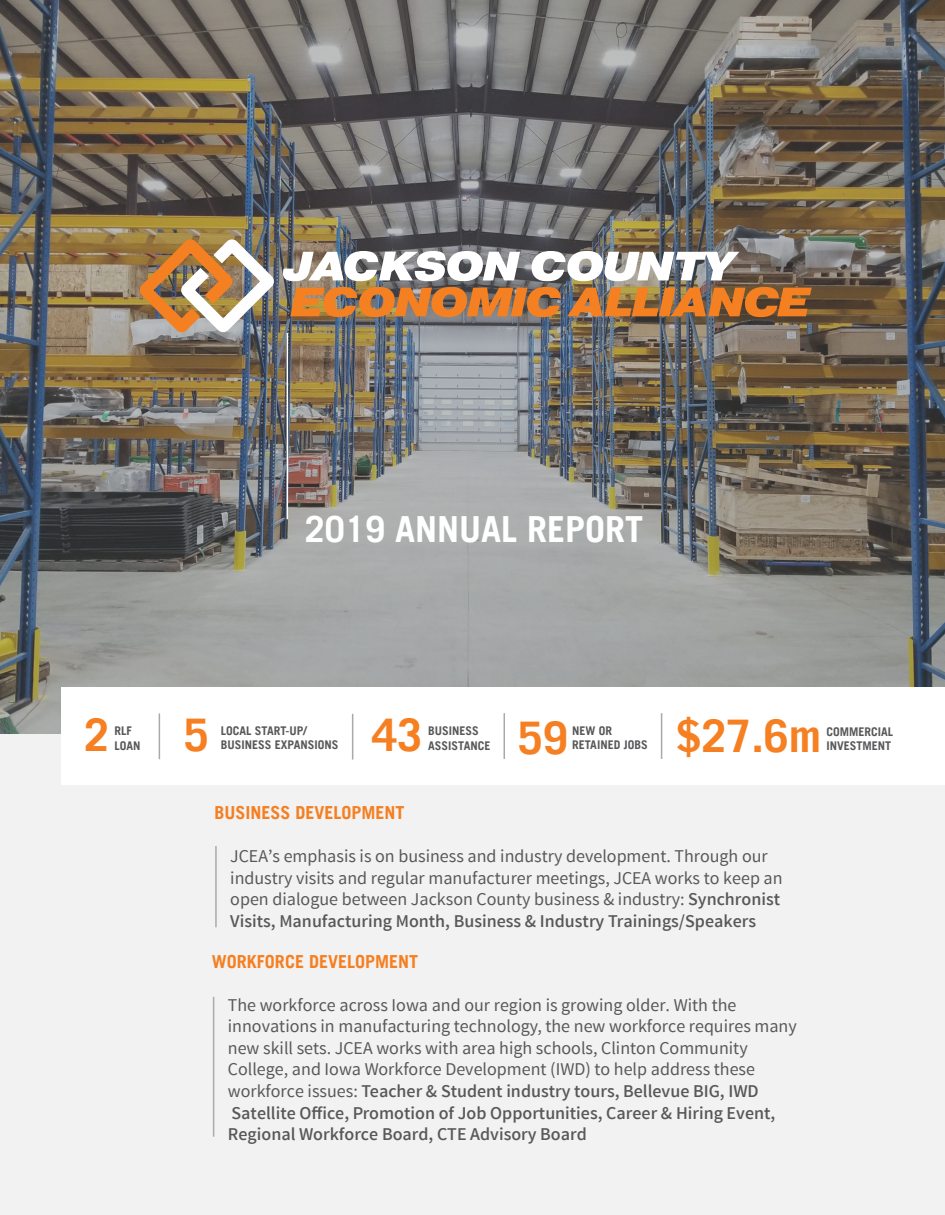
<style>
.page{position:relative;width:945px;height:1215px;background:#fff}
.page>*{position:absolute;margin:0;border:0;box-sizing:border-box;transform-origin:0 0}
.t1{font:700 45px "Trade Gothic LT";color:#f57f21}
.t2{font:700 36px "Trade Gothic LT";color:#fff}
.t3{font:18px/21.6px "Varta";color:#57585a}
.t4{font:700 18px/21.6px "Varta";color:#57585a}
.t5{font:700 18px "Trade Gothic LT";color:#f57f21}
.t6{font:700 12px "Trade Gothic LT";color:#57585a}
.s1{font-weight:700}
.s2{font-weight:400}
</style>
<div class="page">
<img style="left:0;top:0;width:945px;height:734px">
<div style="left:0;top:734px;width:945px;height:481px;background:#f2f2f2"></div>
<div style="left:62px;top:687px;width:883px;height:98px;background:#fff"></div>
<svg style="left:283px;top:251px;width:237px;height:30px"></svg>
<svg style="left:532px;top:251px;width:207px;height:30px"></svg>
<svg style="left:290px;top:287px;width:271px;height:30px;background:#c67a39"></svg>
<img style="left:567px;top:287px;width:245px;height:30px">
<img style="left:139px;top:239px;width:136px;height:94px">
<hr style="left:287px;top:333px;width:1px;height:186px;background:#fff">
<hr style="left:215px;top:846px;width:2px;height:81px;background:#a8abad">
<hr style="left:213px;top:997px;width:1px;height:140px;background:#a8abad">
<hr style="left:159px;top:713px;width:1px;height:46px;background:#a7aaac">
<hr style="left:352px;top:714px;width:1px;height:46px;background:#a7aaac">
<hr style="left:661px;top:713px;width:1px;height:46px;background:#a7aaac">
<hr style="left:504px;top:713px;width:1px;height:46px;background:#a7aaac">
<p class="t2" style="left:305px;top:507px;width:340px">2019 ANNUAL REPORT</p>
<p class="t1" style="left:84px;top:708px;width:27px">2</p>
<p class="t1" style="left:184px;top:707px;width:27px">5</p>
<p class="t1" style="left:372px;top:707px;width:52px">43</p>
<p class="t6" style="left:221px;top:723px;width:88px">LOCAL START-UP/</p>
<p class="t6" style="left:221px;top:738px;width:119px">BUSINESS EXPANSIONS</p>
<p class="t6" style="left:114px;top:724px;width:19px">RLF</p>
<p class="t6" style="left:114px;top:738px;width:28px">LOAN</p>
<p class="t6" style="left:428px;top:724px;width:52px">BUSINESS</p>
<p class="t6" style="left:428px;top:738px;width:64px">ASSISTANCE</p>
<p class="t1" style="left:518px;top:711px;width:52px">59</p>
<p class="t6" style="left:572px;top:723px;width:42px">NEW OR</p>
<p class="t6" style="left:572px;top:738px;width:77px">RETAINED JOBS</p>
<p class="t1" style="left:676px;top:708px;width:147px">$27.6m</p>
<p class="t6" style="left:827px;top:724px;width:68px">COMMERCIAL</p>
<p class="t6" style="left:827px;top:738px;width:66px">INVESTMENT</p>
<p class="t5" style="left:214px;top:802px;width:192px">BUSINESS DEVELOPMENT</p>
<p class="t3" style="left:230px;top:845px;width:539px">JCEA’s emphasis is on business and industry development. Through our</p>
<p class="t3" style="left:230px;top:867px;width:554px">industry visits and regular manufacturer meetings, JCEA works to keep an open dialogue between Jackson County business &amp; industry: <span class="s1">Synchronist<br>Visits, Manufacturing Month, Business &amp; Industry Trainings/Speakers</span></p>
<p class="t5" style="left:212px;top:950px;width:208px">WORKFORCE DEVELOPMENT</p>
<p class="t3" style="left:228px;top:994px;width:510px">The workforce across Iowa and our region is growing older. With the</p>
<p class="t3" style="left:228px;top:1015px;width:570px">innovations in manufacturing technology, the new workforce requires many new skill sets. JCEA works with area high schools, Clinton Community</p>
<p class="t3" style="left:228px;top:1058px;width:529px">College, and Iowa Workforce Development (IWD) to help address these</p>
<p class="t4" style="left:228px;top:1080px;width:532px"><span class="s2">workforce issues:</span> Teacher &amp; Student industry tours, Bellevue BIG, IWD</p>
<p class="t4" style="left:228px;top:1102px;width:549px">Satellite Office, Promotion of Job Opportunities, Career &amp; Hiring Event,<br>Regional Workforce Board, CTE Advisory Board</p>
</div>
